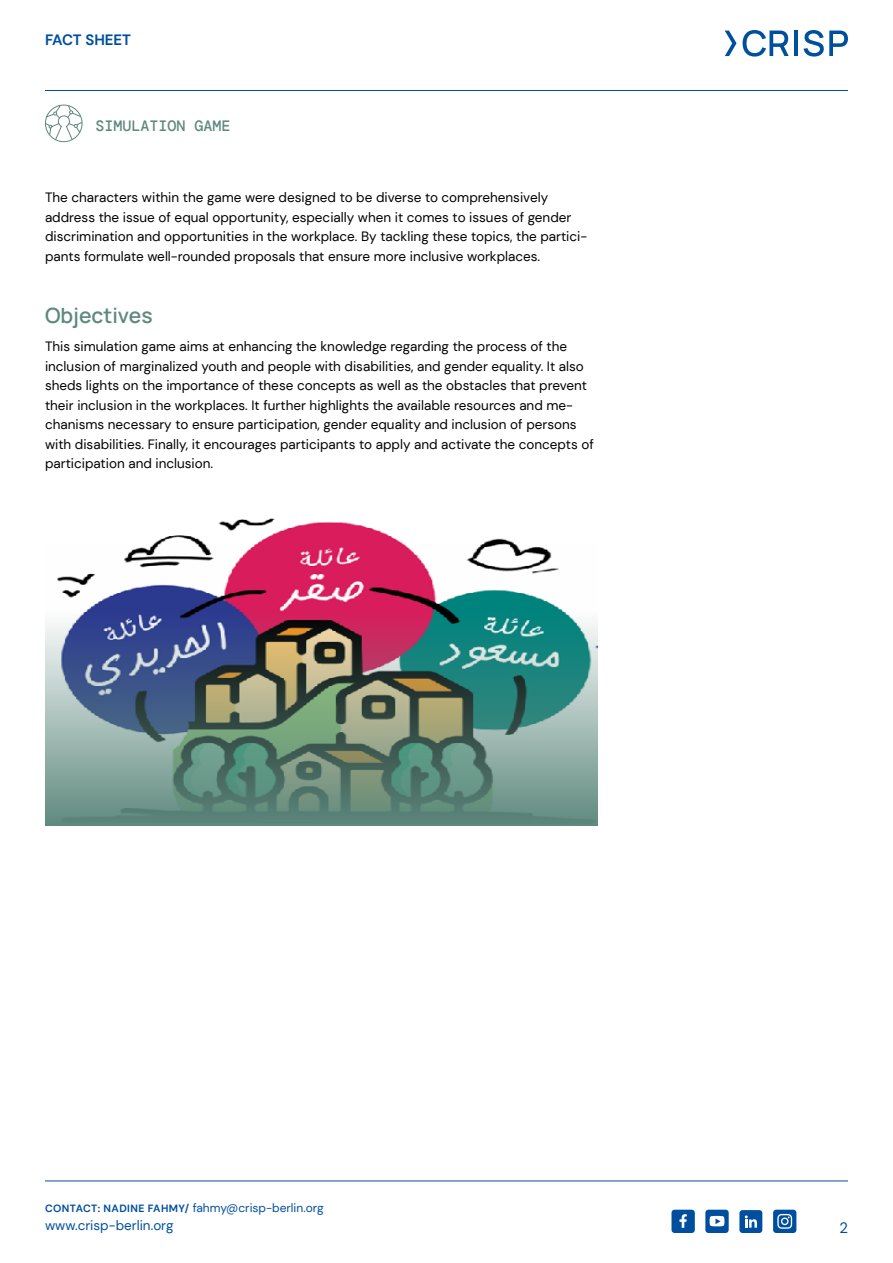
<style>
.page{position:relative;width:893px;height:1263px;background:#fff}
.page>*{position:absolute;margin:0;border:0;box-sizing:border-box;transform-origin:0 0}
.t1{font:600 21px "Manrope";color:#5e897e}
.t2{font:500 15px "DM Mono";color:#5e897e}
.t3{font:700 15px "DM Sans";color:#004f9f}
.t4{font:15px "DM Sans";color:#004f9f}
.t5{font:13.5px/19.5px "DM Sans";color:#000}
.t6{font:13.5px "DM Sans";color:#004f9f}
.t7{font:12px "DM Sans";color:#004f9f}
.s1{font-weight:700;font-size:10.5px}
</style>
<div class="page">
<hr style="left:45px;top:90px;width:803px;height:1px;background:#004f9f">
<svg style="left:743px;top:30px;width:46px;height:27px"></svg>
<hr style="left:794px;top:31px;width:4px;height:25px;background:#004f9f">
<svg style="left:804px;top:30px;width:44px;height:27px"></svg>
<svg style="left:725px;top:31px;width:11px;height:25px"></svg>
<svg style="left:45px;top:104px;width:38px;height:39px"></svg>
<div style="left:705px;top:1210px;width:24px;height:23px;background:#004f9f;border-radius:3px"></div>
<svg style="left:710px;top:1216px;width:14px;height:10px"></svg>
<div style="left:739px;top:1210px;width:23px;height:23px;background:#004f9f;border-radius:3px"></div>
<svg style="left:745px;top:1215px;width:12px;height:12px"></svg>
<div style="left:671px;top:1210px;width:24px;height:23px;background:#004f9f;border-radius:3px"></div>
<svg style="left:679px;top:1214px;width:8px;height:14px"></svg>
<div style="left:773px;top:1210px;width:23px;height:23px;background:#004f9f;border-radius:3px"></div>
<svg style="left:777px;top:1214px;width:15px;height:15px"></svg>
<img style="left:155px;top:518px;width:443px;height:308px">
<hr style="left:45px;top:1180px;width:803px;height:1px;background:#004f9f">
<svg style="left:45px;top:543px;width:552px;height:283px;background:#7e868b"></svg>
<p class="t3" style="left:45px;top:30px;width:88px">FACT SHEET</p>
<p class="t2" style="left:95px;top:116px;width:137px">SIMULATION GAME</p>
<p class="t5" style="left:45px;top:188px;width:544px">The characters within the game were designed to be diverse to comprehensively address the issue of equal opportunity, especially when it comes to issues of gender discrimination and opportunities in the workplace. By tackling these topics, the partici&shy;pants formulate well-rounded proposals that ensure more inclusive workplaces.</p>
<h1 class="t1" style="left:45px;top:301px;width:109px">Objectives</h1>
<p class="t5" style="left:45px;top:337px;width:550px">This simulation game aims at enhancing the knowledge regarding the process of the inclusion of marginalized youth and people with disabilities, and gender equality. It also sheds lights on the importance of these concepts as well as the obstacles that prevent their inclusion in the workplaces. It further highlights the available resources and me&shy;chanisms necessary to ensure participation, gender equality and inclusion of persons with disabilities. Finally, it encourages participants to apply and activate the concepts of participation and inclusion.</p>
<p class="t7" style="left:45px;top:1200px;width:280px"><span class="s1">CONTACT: NADINE FAHMY/</span> fahmy@crisp-berlin.org</p>
<p class="t6" style="left:45px;top:1217px;width:130px">www.crisp-berlin.org</p>
<p class="t4" style="left:839px;top:1218px;width:10px">2</p>
</div>
